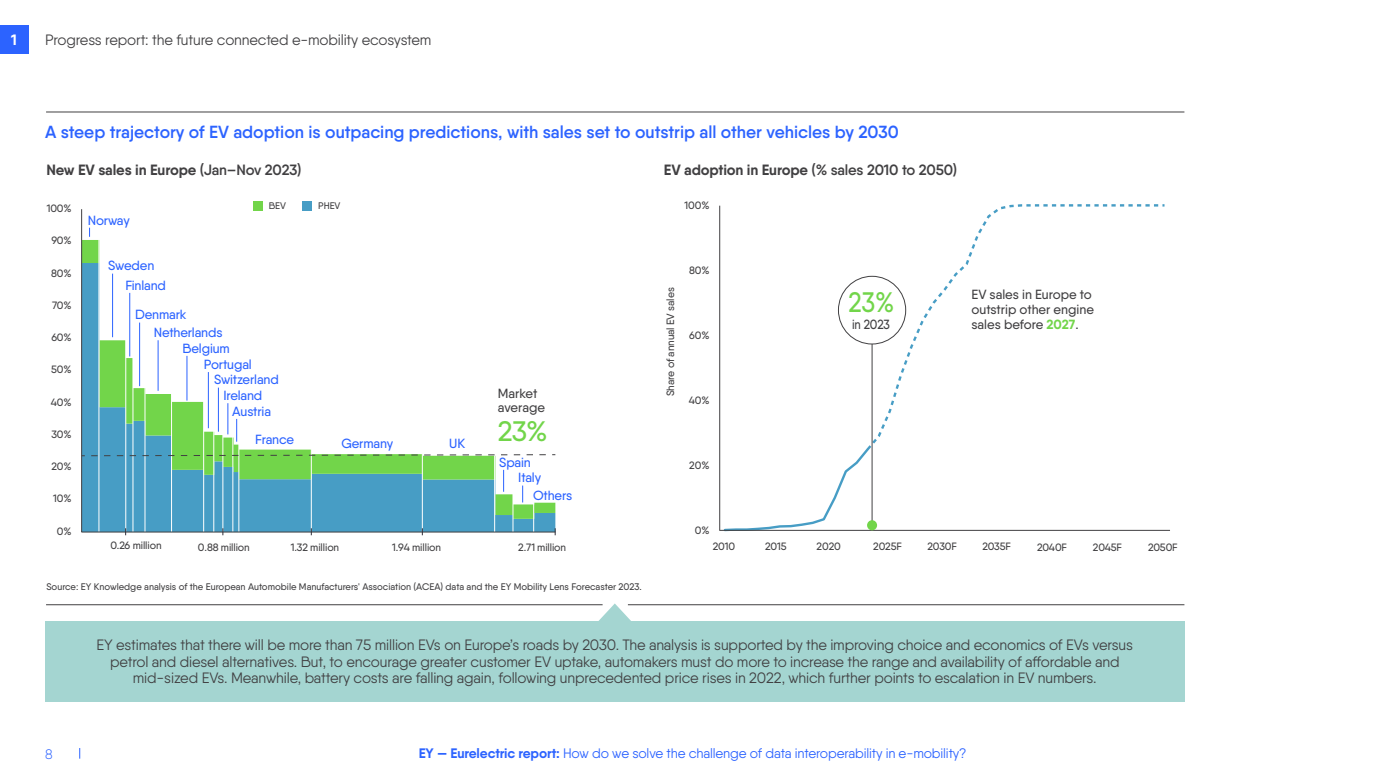
<style>
.page{position:relative;width:1386px;height:780px;background:#fff}
.page>*{position:absolute;margin:0;border:0;box-sizing:border-box;transform-origin:0 0}
.t1{font:500 28.12px "Qanelas";color:#72d54a}
.t2{font:500 28.12px "Qanelas";color:#72d54a;scale:.89 1}
.t3{font:600 17.5px "Qanelas";color:#2c63ff}
.t4{font:15px/16.2px "Qanelas";letter-spacing:-.01em;color:#414042;text-align:center}
.t5{font:700 15px "Qanelas";color:#fff}
.t6{font:700 14.88px "Qanelas";letter-spacing:-.01em;color:#2c63ff}
.t7{font:700 14.88px "Qanelas";letter-spacing:-.01em;color:#414042}
.t8{font:13.75px "Qanelas";letter-spacing:-.01em;color:#2c63ff}
.t9{font:300 13.75px "Qanelas";color:#2c63ff}
.t10{font:500 13.25px/17.6px "Qanelas";letter-spacing:-.01em;color:#2c63ff}
.t11{font:500 13.25px/14.9px "Qanelas";color:#414042}
.t12{font:500 13.25px "Qanelas";color:#414042;scale:.91 1}
.t13{font:500 10.62px "Qanelas";letter-spacing:-.01em;color:#414042}
.t14{font:500 9.62px "Qanelas";color:#414042}
.s1{font-weight:600}
.s2{font-weight:700;color:#72d54a}
.s3{font-weight:700}
</style>
<div class="page">
<div style="left:45px;top:621px;width:1139px;height:81px;background:#a4d5d1"></div>
<div style="left:0;top:25px;width:28px;height:28px;background:#2c63ff"></div>
<svg style="left:81px;top:208px;width:475px;height:325px"></svg>
<hr style="left:112px;top:273px;width:1px;height:64px;background:#2c63ff">
<hr style="left:129px;top:293px;width:1px;height:63px;background:#2c63ff">
<hr style="left:139px;top:322px;width:1px;height:64px;background:#2c63ff">
<hr style="left:158px;top:340px;width:1px;height:51px;background:#2c63ff">
<hr style="left:187px;top:356px;width:1px;height:44px;background:#2c63ff">
<hr style="left:208px;top:372px;width:1px;height:56px;background:#2c63ff">
<hr style="left:218px;top:387px;width:1px;height:44px;background:#2c63ff">
<hr style="left:228px;top:403px;width:1px;height:31px;background:#2c63ff">
<svg style="left:503px;top:470px;width:1px;height:21px"></svg>
<svg style="left:522px;top:485px;width:1px;height:17px"></svg>
<svg style="left:236px;top:419px;width:1px;height:22px"></svg>
<svg style="left:82px;top:454px;width:473px;height:2px"></svg>
<div style="left:253px;top:201px;width:9px;height:9px;background:#72d54a"></div>
<div style="left:303px;top:201px;width:9px;height:9px;background:#479dc5"></div>
<svg style="left:722px;top:452px;width:148px;height:80px"></svg>
<svg style="left:864px;top:204px;width:301px;height:248px"></svg>
<hr style="left:871px;top:344px;width:1px;height:181px;background:#414042">
<div style="left:838px;top:276px;width:68px;height:68px;border:1px solid #414042;border-radius:50%"></div>
<hr style="left:719px;top:530px;width:451px;height:1px;background:#414042">
<div style="left:867px;top:520px;width:10px;height:10px;background:#72d54a;border-radius:50%"></div>
<hr style="left:719px;top:206px;width:1px;height:324px;background:#414042">
<svg style="left:592px;top:603px;width:45px;height:18px"></svg>
<hr style="left:46px;top:112px;width:1138px;height:1px;background:#414042">
<hr style="left:46px;top:604px;width:556px;height:1px;background:#414042">
<hr style="left:628px;top:604px;width:556px;height:1px;background:#414042">
<p class="t5" style="left:11px;top:30px;width:7px">1</p>
<p class="t4" style="left:45px;top:31px;width:388px">Progress report: the future connected e-mobility ecosystem</p>
<p class="t6" style="left:46px;top:118px;width:716px">A steep trajectory of EV adoption is outpacing predictions, with sales set to outstrip all other vehicles by 2030</p>
<p class="t3" style="left:45px;top:121px;width:855px">A steep trajectory of EV adoption is outpacing predictions, with sales set to outstrip all other vehicles by 2030</p>
<p class="t7" style="left:46px;top:161px;width:257px">New EV sales in Europe <span class="s1">(Jan–Nov 2023)</span></p>
<p class="t7" style="left:664px;top:161px;width:295px">EV adoption in Europe <span class="s1">(% sales 2010 to 2050)</span></p>
<p class="t13" style="left:47px;top:202px;width:26px">100%</p>
<p class="t13" style="left:51px;top:234px;width:22px">90%</p>
<p class="t13" style="left:51px;top:266px;width:22px">80%</p>
<p class="t13" style="left:52px;top:298px;width:21px">70%</p>
<p class="t13" style="left:51px;top:331px;width:22px">60%</p>
<p class="t13" style="left:51px;top:363px;width:22px">50%</p>
<p class="t13" style="left:51px;top:395px;width:22px">40%</p>
<p class="t13" style="left:51px;top:427px;width:22px">30%</p>
<p class="t13" style="left:52px;top:460px;width:21px">20%</p>
<p class="t13" style="left:53px;top:492px;width:20px">10%</p>
<p class="t13" style="left:57px;top:524px;width:16px">0%</p>
<p class="t10" style="left:88px;top:211px;width:43px">Norway</p>
<p class="t10" style="left:108px;top:257px;width:48px">Sweden</p>
<p class="t14" style="left:269px;top:200px;width:19px">BEV</p>
<p class="t14" style="left:318px;top:200px;width:24px">PHEV</p>
<p class="t10" style="left:125px;top:276px;width:42px">Finland</p>
<p class="t10" style="left:154px;top:306px;width:70px;text-indent:-18px">Denmark<br>Netherlands</p>
<p class="t10" style="left:182px;top:339px;width:49px">Belgium</p>
<p class="t10" style="left:204px;top:355px;width:49px">Portugal</p>
<p class="t10" style="left:214px;top:371px;width:66px">Switzerland</p>
<p class="t10" style="left:223px;top:386px;width:40px">Ireland</p>
<p class="t10" style="left:255px;top:396px;width:40px;line-height:28.6px;text-indent:-23px">Austria<br>France</p>
<p class="t10" style="left:341px;top:434px;width:53px">Germany</p>
<p class="t10" style="left:449px;top:434px;width:17px">UK</p>
<p class="t11" style="left:498px;top:386px;width:49px;line-height:14.4px">Market average</p>
<h1 class="t1" style="left:498px;top:414px;width:51px">23%</h1>
<p class="t10" style="left:518px;top:454px;width:24px;line-height:15.8px;text-indent:-19px">Spain<br>Italy</p>
<p class="t10" style="left:533px;top:486px;width:41px">Others</p>
<p class="t13" style="left:684px;top:199px;width:26px">100%</p>
<p class="t13" style="left:664px;top:396px;width:111px;rotate:-90deg">Share of annual EV sales</p>
<p class="t13" style="left:689px;top:264px;width:22px">80%</p>
<p class="t13" style="left:689px;top:329px;width:22px">60%</p>
<p class="t13" style="left:689px;top:394px;width:22px">40%</p>
<p class="t13" style="left:689px;top:459px;width:22px">20%</p>
<p class="t13" style="left:695px;top:524px;width:16px">0%</p>
<h1 class="t2" style="left:848px;top:285px;width:53px">23%</h1>
<p class="t12" style="left:852px;top:316px;width:43px">in 2023</p>
<p class="t11" style="left:971px;top:287px;width:124px">EV sales in Europe to outstrip other engine sales before <span class="s2">2027</span>.</p>
<p class="t13" style="left:111px;top:539px;width:53px">0.26 million</p>
<p class="t13" style="left:198px;top:541px;width:53px">0.88 million</p>
<p class="t13" style="left:291px;top:541px;width:50px">1.32 million</p>
<p class="t13" style="left:392px;top:541px;width:50px">1.94 million</p>
<p class="t13" style="left:518px;top:541px;width:49px">2.71 million</p>
<p class="t13" style="left:713px;top:539px;width:24px">2010</p>
<p class="t13" style="left:765px;top:539px;width:23px">2015</p>
<p class="t13" style="left:816px;top:539px;width:26px">2020</p>
<p class="t13" style="left:873px;top:539px;width:30px">2025F</p>
<p class="t13" style="left:927px;top:539px;width:31px">2030F</p>
<p class="t13" style="left:982px;top:539px;width:30px">2035F</p>
<p class="t13" style="left:1037px;top:540px;width:31px">2040F</p>
<p class="t13" style="left:1092px;top:540px;width:31px">2045F</p>
<p class="t13" style="left:1148px;top:540px;width:31px">2050F</p>
<p class="t14" style="left:46px;top:580px;width:597px">Source: EY Knowledge analysis of the European Automobile Manufacturers' Association (ACEA) data and the EY Mobility Lens Forecaster 2023.</p>
<p class="t4" style="left:96px;top:636px;width:1038px">EY estimates that there will be more than 75 million EVs on Europe’s roads by 2030. The analysis is supported by the improving choice and economics of EVs versus petrol and diesel alternatives. But, to encourage greater customer EV uptake, automakers must do more to increase the range and availability of affordable and mid-sized EVs. Meanwhile, battery costs are falling again, following unprecedented price rises in 2022, which further points to escalation in EV numbers.</p>
<p class="t9" style="left:45px;top:745px;width:9px">8</p>
<p class="t8" style="left:419px;top:745px;width:549px"><span class="s3">EY — Eurelectric report:</span> How do we solve the challenge of data interoperability in e-mobility?</p>
</div>
